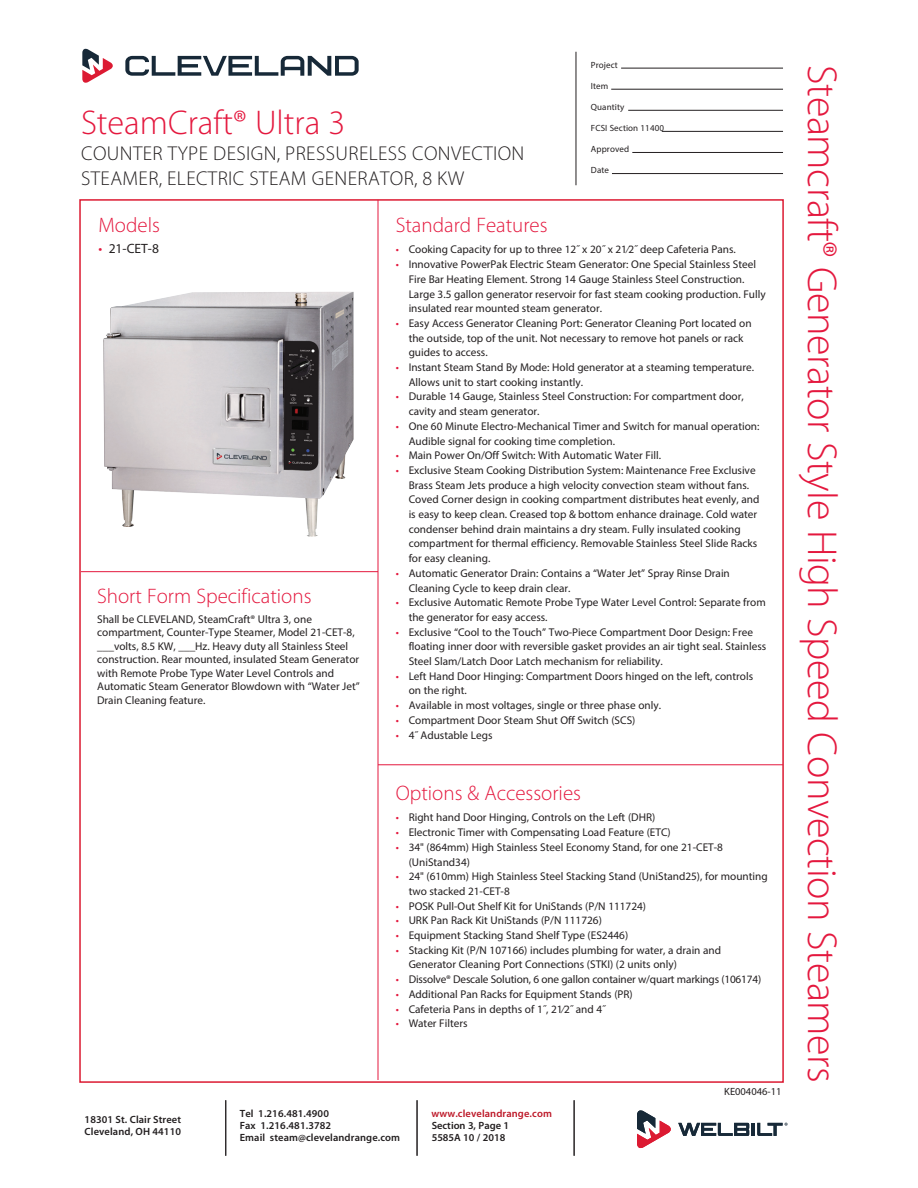
<style>
.page{position:relative;width:918px;height:1188px;background:#fff}
.page>*{position:absolute;margin:0;border:0;box-sizing:border-box;transform-origin:0 0}
.t1{font:300 42px "Myriad Pro";letter-spacing:-.01em;color:#e4183e}
.t2{font:300 34.5px "Myriad Pro";color:#e4183e}
.t3{font:300 21px "Myriad Pro";color:#e4183e}
.t4{font:300 20.1px/25.8px "Myriad Pro";letter-spacing:.02em;color:#231f20}
.t5{font:13.5px "Myriad Pro";color:#231f20}
.t6{font:11.25px/14.7px "Myriad Pro";color:#231f20}
.t7{font:600 10.5px/12px "Myriad Pro";letter-spacing:.01em;color:#231f20}
.t8{font:600 10.5px "Myriad Pro";letter-spacing:.01em;color:#bd1828}
.t9{font:10.5px "Myriad Pro";color:#231f20}
.t10{font:9px "Myriad Pro";letter-spacing:.01em;color:#231f20}
.s1{color:#e4183e}
</style>
<div class="page">
<hr style="left:576px;top:52px;width:1px;height:133px;background:#231f20">
<hr style="left:621px;top:68px;width:162px;height:1px;background:#231f20">
<hr style="left:611px;top:89px;width:172px;height:1px;background:#231f20">
<hr style="left:628px;top:110px;width:155px;height:1px;background:#231f20">
<hr style="left:662px;top:131px;width:121px;height:1px;background:#231f20">
<hr style="left:632px;top:152px;width:151px;height:1px;background:#231f20">
<hr style="left:612px;top:173px;width:171px;height:1px;background:#231f20">
<svg style="left:82px;top:49px;width:31px;height:34px"></svg>
<svg style="left:125px;top:56px;width:234px;height:20px"></svg>
<hr style="left:225px;top:1100px;width:1px;height:56px;background:#231f20">
<hr style="left:417px;top:1100px;width:1px;height:56px;background:#231f20">
<hr style="left:574px;top:1100px;width:1px;height:56px;background:#231f20">
<svg style="left:678px;top:1123px;width:109px;height:13px"></svg>
<svg style="left:637px;top:1110px;width:34px;height:38px"></svg>
<hr style="left:378px;top:200px;width:1px;height:880px;background:#e4183e">
<hr style="left:81px;top:571px;width:297px;height:1px;background:#e4183e">
<hr style="left:378px;top:764px;width:405px;height:1px;background:#e4183e">
<img style="left:103px;top:292px;width:251px;height:245px">
<p class="t10" style="left:591px;top:62px;width:28px">Project</p>
<p class="t10" style="left:591px;top:83px;width:19px">Item</p>
<p class="t10" style="left:591px;top:104px;width:35px">Quantity</p>
<p class="t10" style="left:591px;top:125px;width:75px">FCSI Section 11400</p>
<p class="t10" style="left:591px;top:146px;width:40px">Approved</p>
<p class="t10" style="left:591px;top:167px;width:20px">Date</p>
<p class="t2" style="left:81px;top:109px;width:266px">SteamCraft® Ultra 3</p>
<p class="t4" style="left:81px;top:142px;width:445px">COUNTER TYPE DESIGN, PRESSURELESS CONVECTION<br>STEAMER, ELECTRIC STEAM GENERATOR, 8 KW</p>
<p class="t3" style="left:396px;top:217px;width:153px">Standard Features</p>
<p class="t6" style="left:396px;top:243px;width:342px"><span class="s1">•</span> Cooking Capacity for up to three 12˝ x 20˝ x 21⁄2˝ deep Cafeteria Pans.</p>
<p class="t6" style="left:409px;top:258px;width:359px;text-indent:-13px"><span class="s1">•</span> Innovative PowerPak Electric Steam Generator: One Special Stainless Steel Fire Bar Heating Element. Strong 14 Gauge Stainless Steel Construction.<br>Large 3.5 gallon generator reservoir for fast steam cooking production. Fully insulated rear mounted steam generator.</p>
<p class="t6" style="left:409px;top:317px;width:344px;text-indent:-13px"><span class="s1">•</span> Easy Access Generator Cleaning Port: Generator Cleaning Port located on the outside, top of the unit. Not necessary to remove hot panels or rack guides to access.</p>
<p class="t6" style="left:409px;top:361px;width:347px;text-indent:-13px"><span class="s1">•</span> Instant Steam Stand By Mode: Hold generator at a steaming temperature.<br>Allows unit to start cooking instantly.</p>
<p class="t6" style="left:409px;top:390px;width:337px;text-indent:-13px"><span class="s1">•</span> Durable 14 Gauge, Stainless Steel Construction: For compartment door, cavity and steam generator.</p>
<p class="t6" style="left:409px;top:420px;width:352px;text-indent:-13px"><span class="s1">•</span> One 60 Minute Electro-Mechanical Timer and Switch for manual operation:<br>Audible signal for cooking time completion.</p>
<p class="t6" style="left:396px;top:449px;width:267px"><span class="s1">•</span> Main Power On/Off Switch: With Automatic Water Fill.</p>
<p class="t6" style="left:409px;top:464px;width:352px;text-indent:-13px"><span class="s1">•</span> Exclusive Steam Cooking Distribution System: Maintenance Free Exclusive Brass Steam Jets produce a high velocity convection steam without fans.<br>Coved Corner design in cooking compartment distributes heat evenly, and is easy to keep clean. Creased top &amp; bottom enhance drainage. Cold water condenser behind drain maintains a dry steam. Fully insulated cooking compartment for thermal efficiency. Removable Stainless Steel Slide Racks for easy cleaning.</p>
<p class="t6" style="left:409px;top:567px;width:323px;text-indent:-13px"><span class="s1">•</span> Automatic Generator Drain: Contains a “Water Jet” Spray Rinse Drain<br>Cleaning Cycle to keep drain clear.</p>
<p class="t6" style="left:409px;top:596px;width:359px;text-indent:-13px"><span class="s1">•</span> Exclusive Automatic Remote Probe Type Water Level Control: Separate from the generator for easy access.</p>
<p class="t6" style="left:409px;top:626px;width:359px;text-indent:-13px"><span class="s1">•</span> Exclusive “Cool to the Touch” Two-Piece Compartment Door Design: Free floating inner door with reversible gasket provides an air tight seal. Stainless<br>Steel Slam/Latch Door Latch mechanism for reliability.</p>
<p class="t6" style="left:409px;top:670px;width:346px;text-indent:-13px"><span class="s1">•</span> Left Hand Door Hinging: Compartment Doors hinged on the left, controls on the right.</p>
<p class="t6" style="left:396px;top:699px;width:267px"><span class="s1">•</span> Available in most voltages, single or three phase only.</p>
<p class="t6" style="left:396px;top:714px;width:241px"><span class="s1">•</span> Compartment Door Steam Shut Off Switch (SCS)</p>
<p class="t6" style="left:396px;top:728px;width:98px"><span class="s1">•</span> 4˝ Adustable Legs</p>
<p class="t3" style="left:99px;top:217px;width:63px">Models</p>
<p class="t5" style="left:99px;top:243px;width:62px"><span class="s1">•</span> 21-CET-8</p>
<p class="t3" style="left:97px;top:588px;width:216px">Short Form Specifications</p>
<p class="t6" style="left:97px;top:613px;width:264px;line-height:13.5px">Shall be CLEVELAND, SteamCraft® Ultra 3, one compartment, Counter-Type Steamer, Model 21-CET-8, ___volts, 8.5 KW, ___Hz. Heavy duty all Stainless Steel construction. Rear mounted, insulated Steam Generator with Remote Probe Type Water Level Controls and Automatic Steam Generator Blowdown with “Water Jet” Drain Cleaning feature.</p>
<p class="t3" style="left:396px;top:785px;width:187px">Options &amp; Accessories</p>
<p class="t6" style="left:396px;top:811px;width:261px"><span class="s1">•</span> Right hand Door Hinging, Controls on the Left (DHR)</p>
<p class="t6" style="left:396px;top:826px;width:277px"><span class="s1">•</span> Electronic Timer with Compensating Load Feature (ETC)</p>
<p class="t6" style="left:409px;top:841px;width:316px;text-indent:-13px"><span class="s1">•</span> 34" (864mm) High Stainless Steel Economy Stand, for one 21-CET-8 (UniStand34)</p>
<p class="t6" style="left:409px;top:870px;width:361px;text-indent:-13px"><span class="s1">•</span> 24" (610mm) High Stainless Steel Stacking Stand (UniStand25), for mounting two stacked 21-CET-8</p>
<p class="t6" style="left:396px;top:900px;width:252px"><span class="s1">•</span> POSK Pull-Out Shelf Kit for UniStands (P/N 111724)</p>
<p class="t6" style="left:396px;top:914px;width:208px"><span class="s1">•</span> URK Pan Rack Kit UniStands (P/N 111726)</p>
<p class="t6" style="left:396px;top:929px;width:234px"><span class="s1">•</span> Equipment Stacking Stand Shelf Type (ES2446)</p>
<p class="t6" style="left:409px;top:944px;width:314px;text-indent:-13px"><span class="s1">•</span> Stacking Kit (P/N 107166) includes plumbing for water, a drain and<br>Generator Cleaning Port Connections (STKI) (2 units only)</p>
<p class="t6" style="left:396px;top:973px;width:367px"><span class="s1">•</span> Dissolve® Descale Solution, 6 one gallon container w/quart markings (106174)</p>
<p class="t6" style="left:396px;top:988px;width:239px"><span class="s1">•</span> Additional Pan Racks for Equipment Stands (PR)</p>
<p class="t6" style="left:396px;top:1002px;width:211px"><span class="s1">•</span> Cafeteria Pans in depths of 1˝, 21⁄2˝ and 4˝</p>
<p class="t6" style="left:396px;top:1017px;width:73px"><span class="s1">•</span> Water Filters</p>
<p class="t7" style="left:85px;top:1114px;width:98px">18301 St. Clair Street<br>Cleveland, OH 44110</p>
<p class="t7" style="left:240px;top:1109px;width:162px">Tel 1.216.481.4900<br>Fax 1.216.481.3782<br>Email steam@clevelandrange.com</p>
<p class="t8" style="left:431px;top:1110px;width:122px">www.clevelandrange.com</p>
<p class="t7" style="left:432px;top:1121px;width:79px">Section 3, Page 1</p>
<p class="t7" style="left:432px;top:1132px;width:75px">5585A 10 / 2018</p>
<p class="t9" style="left:724px;top:1088px;width:59px">KE004046-11</p>
<p class="t1" style="left:838px;top:65px;width:1019px;rotate:90deg">Steamcraft® Generator Style High Speed Convection Steamers</p>
</div>
